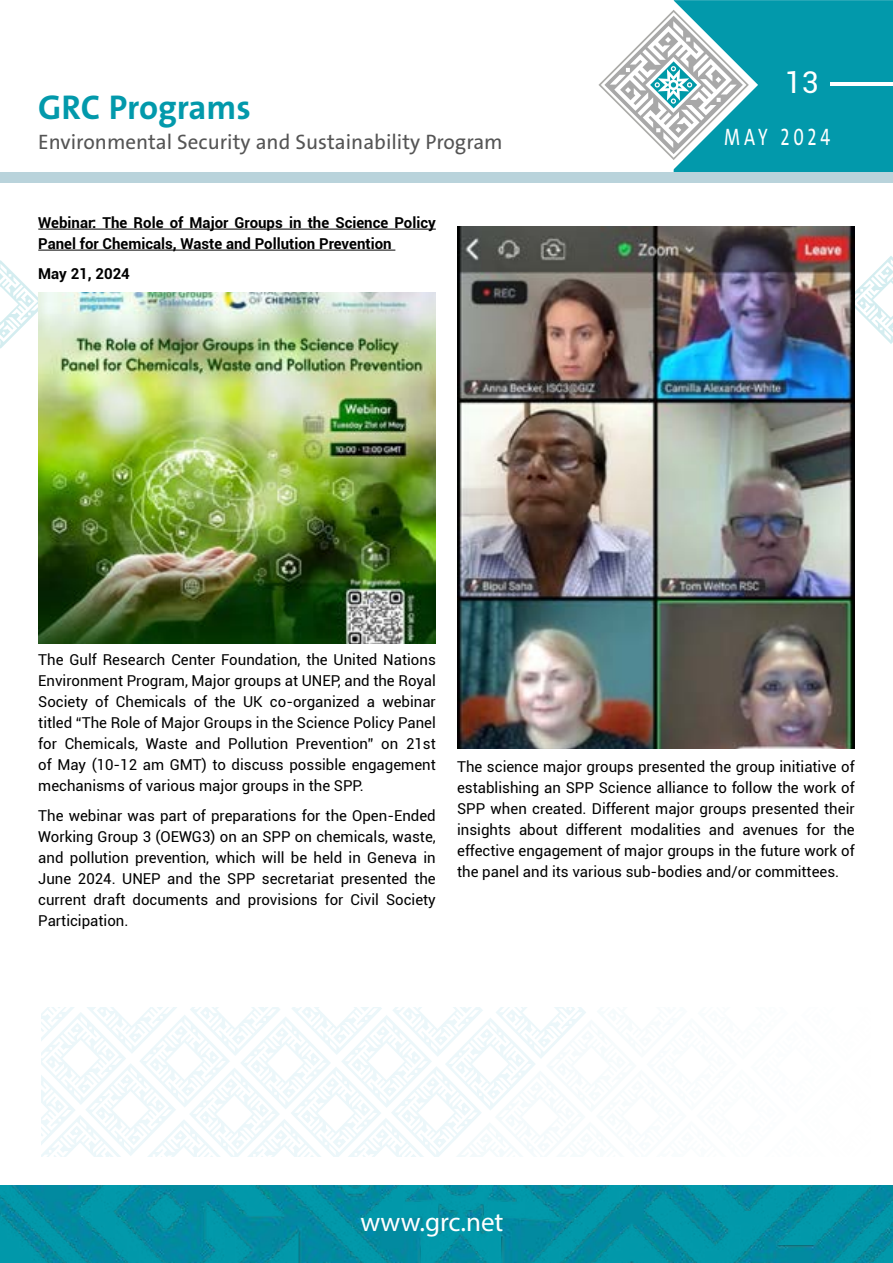
<style>
.page{position:relative;width:893px;height:1263px;background:#fff}
.page>*{position:absolute;margin:0;border:0;box-sizing:border-box;transform-origin:0 0}
.t1{font:700 34.5px "The Sans";color:#0299ab}
.t2{font:30px "Roboto";color:#fff}
.t3{font:27px "Myriad Pro";color:#fff}
.t4{font:24px "The Sans";letter-spacing:.215em;color:#fff;scale:.75 1}
.t5{font:21px "The Sans";color:#545454}
.t6{font:15px/21px "Roboto";color:#000;text-align:justify}
.t7{font:700 15px/21px "Roboto";color:#000}
</style>
<div class="page">
<img style="left:0;top:1185px;width:893px;height:78px">
<svg style="left:598px;top:0;width:295px;height:172px"></svg>
<div style="left:0;top:172px;width:893px;height:11px;background:#b9d3db"></div>
<hr style="left:830px;top:82px;width:63px;height:4px;background:#fff">
<svg style="left:855px;top:256px;width:38px;height:88px"></svg>
<svg style="left:0;top:260px;width:45px;height:89px"></svg>
<svg style="left:41px;top:1007px;width:545px;height:150px"></svg>
<hr style="left:38px;top:229px;width:398px;height:1px;background:#000">
<hr style="left:38px;top:250px;width:357px;height:1px;background:#000">
<img style="left:38px;top:293px;width:398px;height:351px">
<img style="left:457px;top:227px;width:398px;height:521px">
<svg style="left:364px;top:1216px;width:152px;height:15px;background:#028fa3"></svg>
<h1 class="t1" style="left:38px;top:85px;width:214px">GRC Programs</h1>
<h3 class="t5" style="left:38px;top:129px;width:466px">Environmental Security and Sustainability Program</h3>
<p class="t7" style="left:38px;top:212px;width:399px">Webinar: The Role of Major Groups in the Science Policy<br>Panel for Chemicals, Waste and Pollution Prevention</p>
<p class="t7" style="left:38px;top:262px;width:93px">May 21, 2024</p>
<h2 class="t2" style="left:785px;top:62px;width:35px">13</h2>
<h3 class="t4" style="left:724px;top:122px;width:143px">MAY 2024</h3>
<p class="t6" style="left:38px;top:649px;width:399px">The Gulf Research Center Foundation, the United Nations Environment Program, Major groups at UNEP, and the Royal Society of Chemicals of the UK co-organized a webinar titled “The Role of Major Groups in the Science Policy Panel for Chemicals, Waste and Pollution Prevention” on 21st of May (10-12 am GMT) to discuss possible engagement mechanisms of various major groups in the SPP.</p>
<p class="t6" style="left:38px;top:804px;width:399px">The webinar was part of preparations for the Open-Ended Working Group 3 (OEWG3) on an SPP on chemicals, waste, and pollution prevention, which will be held in Geneva in June 2024. UNEP and the SPP secretariat presented the current draft documents and provisions for Civil Society Participation.</p>
<p class="t6" style="left:457px;top:755px;width:399px">The science major groups presented the group initiative of establishing an SPP Science alliance to follow the work of SPP when created. Different major groups presented their insights about different modalities and avenues for the effective engagement of major groups in the future work of the panel and its various sub-bodies and/or committees.</p>
<h3 class="t3" style="left:360px;top:1205px;width:145px">www.grc.net</h3>
</div>
